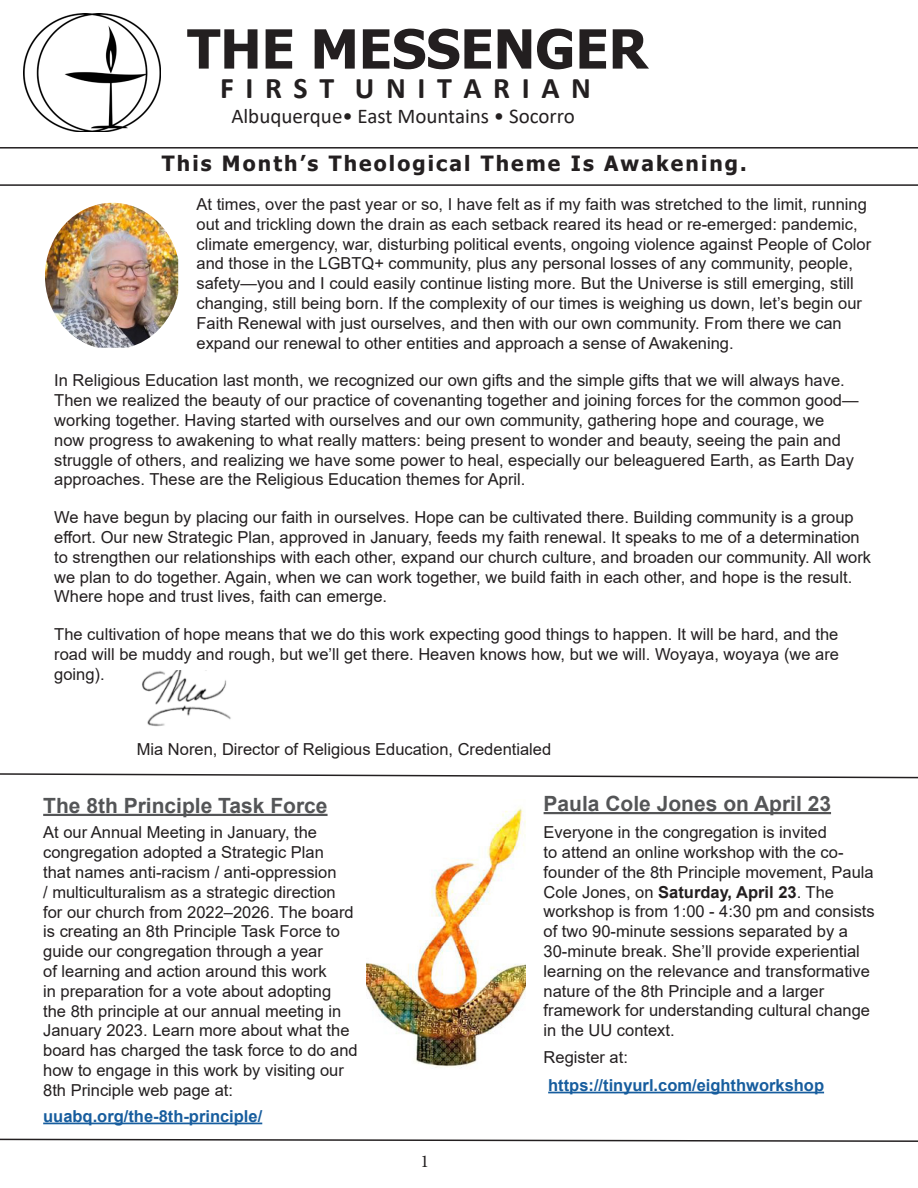
<style>
.page{position:relative;width:918px;height:1188px;background:#fff}
.page>*{position:absolute;margin:0;border:0;box-sizing:border-box;transform-origin:0 0}
.t1{font:700 54px "Tahoma";color:#231f20}
.t2{font:700 30px "Calibri";color:#231f20}
.t3{font:700 21px "Arial";color:#545557}
.t4{font:700 21px "Tahoma";letter-spacing:.1em;color:#231f20}
.t5{font:21px "Calibri";color:#231f20}
.t6{font:18px "Minion Pro";color:#231f20}
.t7{font:16.5px/19.8px "Arial";color:#231f20}
.t8{font:700 16.5px "Arial";color:#175d9e}
.s1{font-weight:700}
</style>
<div class="page">
<img style="left:23px;top:13px;width:138px;height:118px">
<hr style="left:0;top:147px;width:918px;height:2px;background:#231f20">
<hr style="left:0;top:184px;width:918px;height:2px;background:#231f20">
<img style="left:45px;top:203px;width:133px;height:145px">
<img style="left:142px;top:671px;width:89px;height:56px">
<hr style="left:43px;top:814px;width:285px;height:2px;background:#545557">
<hr style="left:43px;top:1123px;width:219px;height:1px;background:#175d9e">
<hr style="left:544px;top:812px;width:287px;height:2px;background:#545557">
<hr style="left:548px;top:1092px;width:276px;height:1px;background:#175d9e">
<img style="left:367px;top:807px;width:158px;height:261px">
<svg style="left:0;top:773px;width:918px;height:6px"></svg>
<svg style="left:0;top:1138px;width:918px;height:4px"></svg>
<p class="t1" style="left:187px;top:11px;width:462px">THE MESSENGER</p>
<p class="t2" style="left:220px;top:67px;width:372px">F I R S T U N I T A R I A N</p>
<p class="t5" style="left:231px;top:102px;width:345px">Albuquerque• East Mountains • Socorro</p>
<p class="t4" style="left:162px;top:149px;width:587px">This Month’s Theological Theme Is Awakening.</p>
<p class="t7" style="left:196px;top:194px;width:676px">At times, over the past year or so, I have felt as if my faith was stretched to the limit, running out and trickling down the drain as each setback reared its head or re-emerged: pandemic, climate emergency, war, disturbing political events, ongoing violence against People of Color and those in the LGBTQ+ community, plus any personal losses of any community, people, safety—you and I could easily continue listing more. But the Universe is still emerging, still changing, still being born. If the complexity of our times is weighing us down, let’s begin our Faith Renewal with just ourselves, and then with our own community. From there we can expand our renewal to other entities and approach a sense of Awakening.</p>
<p class="t7" style="left:54px;top:371px;width:806px">In Religious Education last month, we recognized our own gifts and the simple gifts that we will always have.<br>Then we realized the beauty of our practice of covenanting together and joining forces for the common good— working together. Having started with ourselves and our own community, gathering hope and courage, we now progress to awakening to what really matters: being present to wonder and beauty, seeing the pain and struggle of others, and realizing we have some power to heal, especially our beleaguered Earth, as Earth Day approaches. These are the Religious Education themes for April.</p>
<p class="t7" style="left:54px;top:507px;width:818px">We have begun by placing our faith in ourselves. Hope can be cultivated there. Building community is a group effort. Our new Strategic Plan, approved in January, feeds my faith renewal. It speaks to me of a determination to strengthen our relationships with each other, expand our church culture, and broaden our community. All work we plan to do together. Again, when we can work together, we build faith in each other, and hope is the result.<br>Where hope and trust lives, faith can emerge.</p>
<p class="t7" style="left:54px;top:624px;width:786px;text-align:justify">The cultivation of hope means that we do this work expecting good things to happen. It will be hard, and the road will be muddy and rough, but we’ll get there. Heaven knows how, but we will. Woyaya, woyaya (we are going).</p>
<p class="t7" style="left:137px;top:740px;width:416px">Mia Noren, Director of Religious Education, Credentialed</p>
<p class="t3" style="left:43px;top:791px;width:286px">The 8th Principle Task Force</p>
<p class="t7" style="left:43px;top:823px;width:316px">At our Annual Meeting in January, the congregation adopted a Strategic Plan<br>that names anti-racism / anti-oppression<br>/ multiculturalism as a strategic direction for our church from 2022–2026. The board is creating an 8th Principle Task Force to guide our congregation through a year<br>of learning and action around this work<br>in preparation for a vote about adopting the 8th principle at our annual meeting in January 2023. Learn more about what the board has charged the task force to do and how to engage in this work by visiting our 8th Principle web page at:</p>
<p class="t8" style="left:43px;top:1104px;width:221px">uuabq.org/the-8th-principle/</p>
<p class="t6" style="left:420px;top:1149px;width:10px">1</p>
<p class="t3" style="left:544px;top:789px;width:289px">Paula Cole Jones on April 23</p>
<p class="t7" style="left:544px;top:822px;width:333px">Everyone in the congregation is invited<br>to attend an online workshop with the co&shy;founder of the 8th Principle movement, Paula Cole Jones, on <span class="s1">Saturday, April 23</span>. The workshop is from 1:00 - 4:30 pm and consists of two 90-minute sessions separated by a 30-minute break. She’ll provide experiential learning on the relevance and transformative nature of the 8th Principle and a larger framework for understanding cultural change in the UU context.</p>
<p class="t7" style="left:544px;top:1048px;width:86px">Register at:</p>
<p class="t8" style="left:548px;top:1073px;width:277px">https://tinyurl.com/eighthworkshop</p>
</div>
